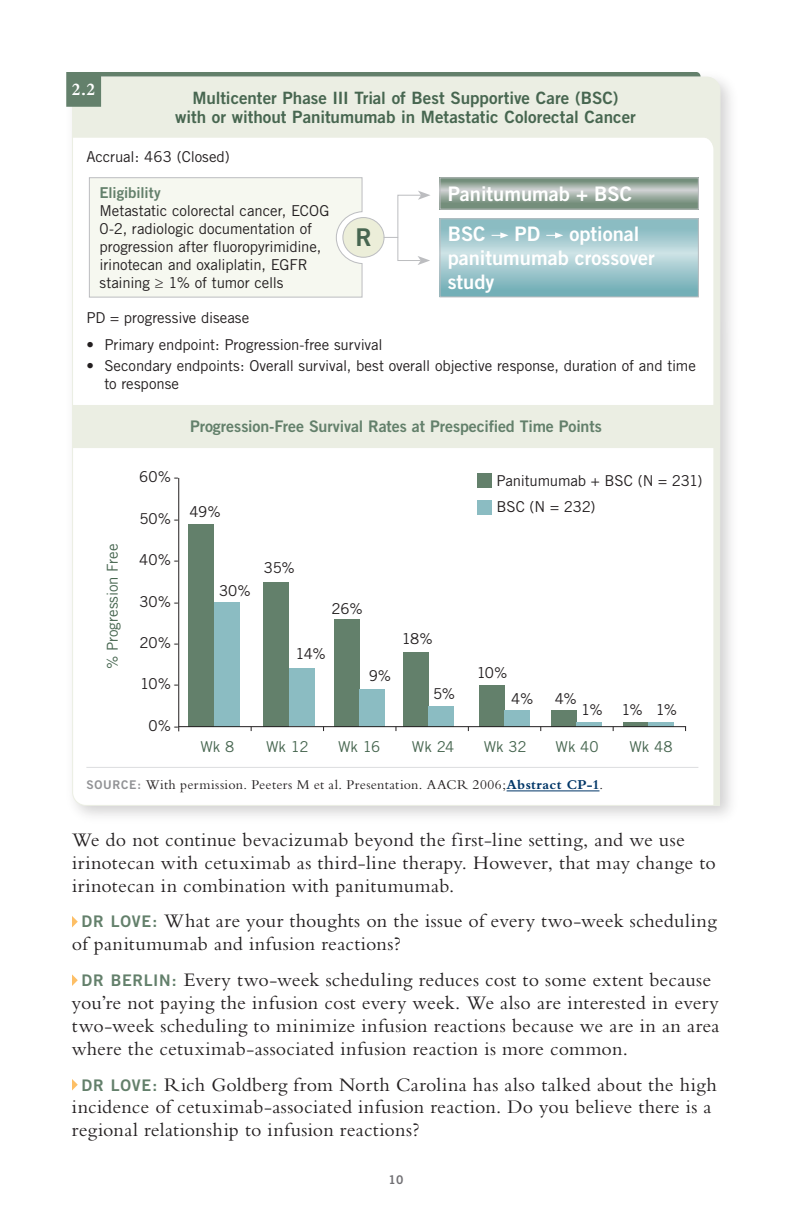
<style>
.page{position:relative;width:792px;height:1224px;background:#fff}
.page>*{position:absolute;margin:0;border:0;box-sizing:border-box;transform-origin:0 0}
.t1{font:24.4px "Trade Gothic LT Std Bd 2";color:#476650}
.t2{font:20px/23px "Bembo RTP Std";letter-spacing:.01em;color:#231f20}
.t3{font:20px/24px "Trade Gothic LT Std Bd 2";color:#fff}
.t4{font:700 18px "Bembo RTP Std";color:#fff}
.t5{font:17px/19px "Trade Gothic LT Std Bd 2";color:#476650;text-align:center}
.t6{font:16px "Trade Gothic LT Std Bd 2";letter-spacing:-.01em;color:#63806b}
.t7{font:15px/18px "Trade Gothic LT Std";letter-spacing:-.005em;color:#231f20}
.t8{font:15px "Trade Gothic LT Std";color:#476650}
.t9{font:15px "Trade Gothic LT Std Bd 2";letter-spacing:-.005em;color:#63806b}
.t10{font:14px "Bembo RTP Std";letter-spacing:.025em;color:#231f20}
.t11{font:12px "Trade Gothic LT Std Bd 2";color:#717074}
.s1{font-family:"Trade Gothic LT Std Bd 2";font-size:12px;color:#919295}
.s2{font-weight:700;color:#003667}
.s3{font-family:"Trade Gothic LT Std Bd 2";font-size:16px;color:#63806b}
</style>
<div class="page">
<div style="left:63px;top:68px;width:677px;height:758px;background:#231f20;opacity:.2"></div>
<svg style="left:72px;top:76px;width:649px;height:729px"></svg>
<svg style="left:66px;top:72px;width:635px;height:35px;background:#d3dace"></svg>
<svg style="left:72px;top:916px;width:6px;height:11px"></svg>
<svg style="left:72px;top:974px;width:6px;height:12px"></svg>
<svg style="left:72px;top:1079px;width:6px;height:11px"></svg>
<div style="left:72px;top:405px;width:648px;height:43px;background:#ebeee3"></div>
<svg style="left:441px;top:179px;width:256px;height:29px;background:#97a89c"></svg>
<div style="left:439px;top:177px;width:260px;height:33px;border:1px solid #bcbdc0"></div>
<svg style="left:441px;top:220px;width:256px;height:75px;background:#9dc6cc"></svg>
<svg style="left:492px;top:232px;width:17px;height:6px"></svg>
<svg style="left:546px;top:232px;width:17px;height:6px"></svg>
<div style="left:439px;top:218px;width:260px;height:79px;border:1px solid #bcbdc0"></div>
<div style="left:88px;top:177px;width:275px;height:121px;background:#f6f8f0"></div>
<div style="left:343px;top:218px;width:41px;height:39px;background:#eceed9;border-radius:50%"></div>
<div style="left:342px;top:217px;width:43px;height:41px;border:1px solid #bcbdc0;border-radius:50%"></div>
<svg style="left:384px;top:237px;width:13px;height:1px"></svg>
<div style="left:397px;top:195px;width:25px;height:66px;border:1px solid #bcbdc0"></div>
<svg style="left:418px;top:191px;width:13px;height:9px"></svg>
<svg style="left:418px;top:256px;width:12px;height:9px"></svg>
<hr style="left:178px;top:478px;width:1px;height:253px;background:#231f20">
<div style="left:477px;top:473px;width:15px;height:15px;background:#63806b"></div>
<div style="left:477px;top:500px;width:15px;height:14px;background:#8bbcc2"></div>
<div style="left:189px;top:524px;width:25px;height:203px;background:#63806b"></div>
<div style="left:214px;top:602px;width:25px;height:125px;background:#8bbcc2"></div>
<div style="left:264px;top:582px;width:25px;height:145px;background:#63806b"></div>
<div style="left:289px;top:669px;width:25px;height:57px;background:#8bbcc2"></div>
<div style="left:334px;top:619px;width:25px;height:108px;background:#63806b"></div>
<div style="left:359px;top:689px;width:26px;height:38px;background:#8bbcc2"></div>
<div style="left:404px;top:652px;width:25px;height:75px;background:#63806b"></div>
<div style="left:429px;top:706px;width:25px;height:21px;background:#8bbcc2"></div>
<div style="left:479px;top:685px;width:25px;height:42px;background:#63806b"></div>
<div style="left:504px;top:710px;width:26px;height:17px;background:#8bbcc2"></div>
<div style="left:551px;top:710px;width:25px;height:17px;background:#63806b"></div>
<div style="left:576px;top:722px;width:26px;height:5px;background:#8bbcc2"></div>
<div style="left:623px;top:722px;width:25px;height:5px;background:#63806b"></div>
<div style="left:648px;top:722px;width:26px;height:5px;background:#8bbcc2"></div>
<hr style="left:86px;top:767px;width:612px;height:1px;background:#dcdddf">
<hr style="left:507px;top:791px;width:92px;height:1px;background:#003667">
<hr style="left:179px;top:726px;width:507px;height:1px;background:#231f20">
<p class="t4" style="left:72px;top:80px;width:25px">2.2</p>
<p class="t5" style="left:175px;top:88px;width:462px">Multicenter Phase III Trial of Best Supportive Care (BSC) with or without Panitumumab in Metastatic Colorectal Cancer</p>
<p class="t7" style="left:86px;top:148px;width:145px">Accrual: 463 (Closed)</p>
<p class="t9" style="left:100px;top:183px;width:63px">Eligibility</p>
<p class="t7" style="left:100px;top:201px;width:231px">Metastatic colorectal cancer, ECOG 0-2, radiologic documentation of progression after fluoropyrimidine, irinotecan and oxaliplatin, EGFR staining ≥ 1% of tumor cells</p>
<p class="t1" style="left:355px;top:223px;width:18px">R</p>
<p class="t3" style="left:448px;top:173px;width:186px;line-height:40.4px">Panitumumab + BSC<br>BSC</p>
<p class="t3" style="left:448px;top:222px;width:209px;text-indent:122px">optional panitumumab crossover study</p>
<p class="t3" style="left:515px;top:222px;width:27px">PD</p>
<p class="t7" style="left:86px;top:309px;width:164px">PD = progressive disease</p>
<p class="t7" style="left:86px;top:335px;width:298px">• Primary endpoint: Progression-free survival</p>
<p class="t7" style="left:104px;top:356px;width:593px;text-indent:-18px">• Secondary endpoints: Overall survival, best overall objective response, duration of and time to response</p>
<p class="t8" style="left:103px;top:669px;width:127px;rotate:-90deg">% Progression Free</p>
<p class="t6" style="left:190px;top:416px;width:413px">Progression-Free Survival Rates at Prespecified Time Points</p>
<p class="t7" style="left:139px;top:468px;width:41px">60% -</p>
<p class="t7" style="left:139px;top:509px;width:41px">50% -</p>
<p class="t7" style="left:139px;top:551px;width:41px">40% -</p>
<p class="t7" style="left:139px;top:592px;width:41px">30% -</p>
<p class="t7" style="left:139px;top:634px;width:41px">20% -</p>
<p class="t7" style="left:140px;top:675px;width:40px">10% -</p>
<p class="t7" style="left:148px;top:716px;width:32px">0%-</p>
<p class="t7" style="left:190px;top:502px;width:33px">49%</p>
<p class="t7" style="left:219px;top:581px;width:33px">30%</p>
<p class="t7" style="left:264px;top:559px;width:33px">35%</p>
<p class="t7" style="left:331px;top:599px;width:33px">26%</p>
<p class="t7" style="left:296px;top:644px;width:32px">14%</p>
<p class="t7" style="left:369px;top:667px;width:24px">9%</p>
<p class="t7" style="left:402px;top:630px;width:33px">18%</p>
<p class="t7" style="left:433px;top:685px;width:24px">5%</p>
<p class="t7" style="left:496px;top:467px;width:208px;line-height:26.6px">Panitumumab + BSC (N = 231)<br>BSC (N = 232)</p>
<p class="t7" style="left:477px;top:664px;width:32px">10%</p>
<p class="t7" style="left:511px;top:689px;width:24px">4%</p>
<p class="t7" style="left:555px;top:689px;width:24px">4%</p>
<p class="t7" style="left:581px;top:700px;width:97px">1% 1% 1%</p>
<p class="t8" style="left:200px;top:738px;width:35px">Wk 8</p>
<p class="t8" style="left:266px;top:738px;width:44px">Wk 12</p>
<p class="t8" style="left:338px;top:738px;width:44px">Wk 16</p>
<p class="t8" style="left:412px;top:738px;width:44px">Wk 24</p>
<p class="t8" style="left:484px;top:738px;width:44px">Wk 32</p>
<p class="t8" style="left:556px;top:738px;width:45px">Wk 40</p>
<p class="t8" style="left:629px;top:738px;width:45px">Wk 48</p>
<p class="t10" style="left:86px;top:777px;width:518px"><span class="s1">SOURCE:</span> With permission. Peeters M et al. Presentation. AACR 2006;<span class="s2">Abstract CP-1</span>.</p>
<p class="t2" style="left:72px;top:828px;width:645px">We do not continue bevacizumab beyond the first-line setting, and we use irinotecan with cetuximab as third-line therapy. However, that may change to irinotecan in combination with panitumumab.</p>
<p class="t2" style="left:72px;top:909px;width:646px;text-indent:10px"><span class="s3">DR LOVE:</span> What are your thoughts on the issue of every two-week scheduling of panitumumab and infusion reactions?</p>
<p class="t2" style="left:72px;top:968px;width:649px;text-indent:10px"><span class="s3">DR BERLIN:</span> Every two-week scheduling reduces cost to some extent because you’re not paying the infusion cost every week. We also are interested in every two-week scheduling to minimize infusion reactions because we are in an area where the cetuximab-associated infusion reaction is more common.</p>
<p class="t2" style="left:72px;top:1072px;width:646px;text-indent:10px"><span class="s3">DR LOVE:</span> Rich Goldberg from North Carolina has also talked about the high incidence of cetuximab-associated infusion reaction. Do you believe there is a regional relationship to infusion reactions?</p>
<p class="t11" style="left:389px;top:1172px;width:16px">10</p>
</div>
